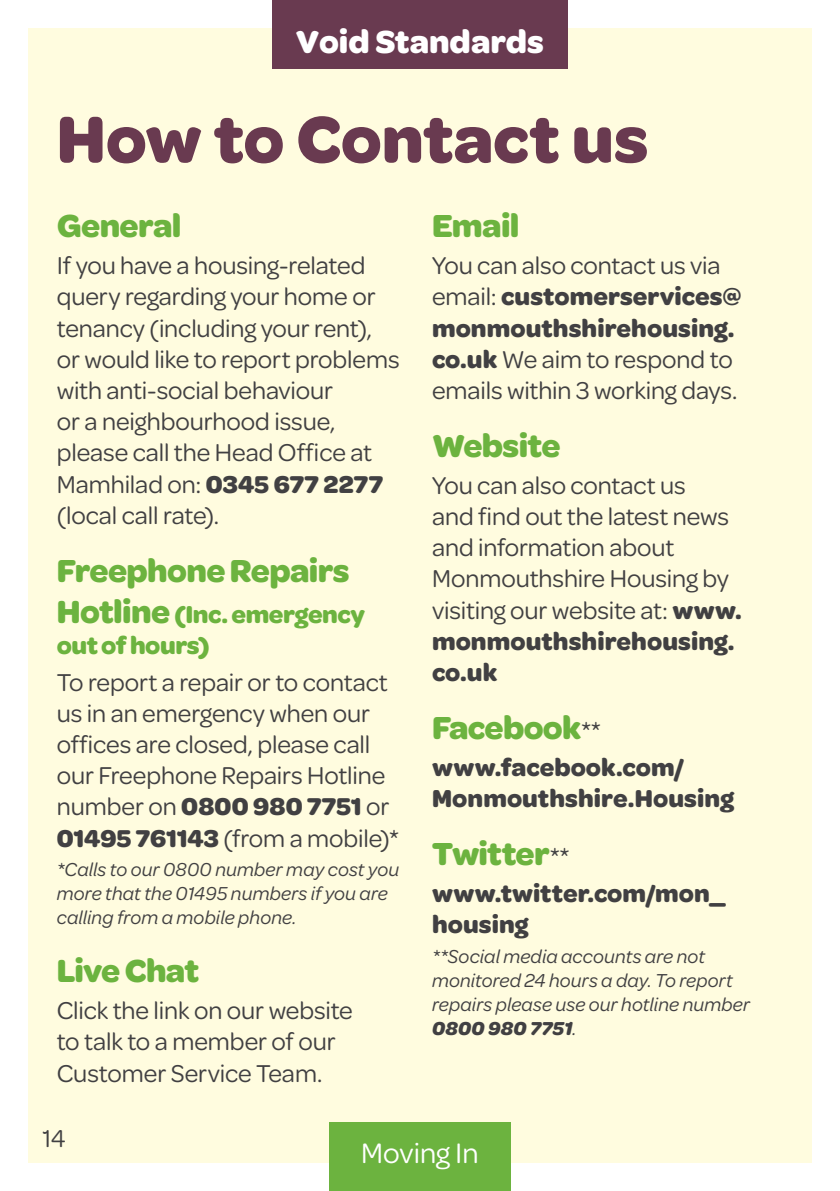
<style>
.page{position:relative;width:840px;height:1191px;background:#fff}
.page>*{position:absolute;margin:0;border:0;box-sizing:border-box;transform-origin:0 0}
.t1{font:700 70px "Omnes";letter-spacing:-.005em;color:#693a50}
.t2{font:700 34px "Omnes";letter-spacing:-.02em;color:#6cb33f}
.t3{font:700 34px "Omnes";color:#fff}
.t4{font:30px "Omnes";color:#fff}
.t5{font:26px/31.2px "Omnes";letter-spacing:-.005em;color:#414042}
.t6{font:700 26px/31.2px "Omnes";color:#414042}
.t7{font:700 26px/31.2px "Omnes";letter-spacing:-.015em;color:#6cb33f}
.t8{font:italic 20px/24px "Omnes";letter-spacing:.005em;color:#414042}
.s1{font-weight:700}
.s2{font-size:34px}
.s3{font-weight:400;font-style:italic;font-size:26px;color:#414042}
</style>
<div class="page">
<div style="left:28px;top:28px;width:783px;height:1134px;background:#fffcdf"></div>
<div style="left:272px;top:0;width:295px;height:68px;background:#693a50"></div>
<div style="left:329px;top:1123px;width:181px;height:68px;background:#6cb33f"></div>
<h2 class="t3" style="left:296px;top:17px;width:249px">Void Standards</h2>
<h1 class="t1" style="left:57px;top:90px;width:592px">How to Contact us</h1>
<h2 class="t2" style="left:57px;top:202px;width:126px">General</h2>
<p class="t5" style="left:57px;top:248px;width:344px">If you have a housing-related query regarding your home or tenancy (including your rent), or would like to report problems with anti-social behaviour<br>or a neighbourhood issue, please call the Head Office at<br>Mamhilad on: <span class="s1">0345 677 2277 </span>(local call rate).</p>
<h2 class="t2" style="left:57px;top:546px;width:294px">Freephone Repairs</h2>
<p class="t7" style="left:57px;top:596px;width:309px"><span class="s2">Hotline</span> (Inc. emergency out of hours)</p>
<p class="t5" style="left:57px;top:665px;width:343px">To report a repair or to contact us in an emergency when our offices are closed, please call our Freephone Repairs Hotline number on <span class="s1">0800 980 7751</span> or<br><span class="s1">01495 761143</span> (from a mobile)*</p>
<p class="t8" style="left:57px;top:856px;width:343px">*Calls to our 0800 number may cost you more that the 01495 numbers if you are calling from a mobile phone.</p>
<h2 class="t2" style="left:57px;top:946px;width:144px">Live Chat</h2>
<p class="t5" style="left:57px;top:993px;width:297px">Click the link on our website to talk to a member of our<br>Customer Service Team.</p>
<h2 class="t2" style="left:432px;top:202px;width:89px">Email</h2>
<p class="t5" style="left:432px;top:248px;width:311px">You can also contact us via email: <span class="s1">customerservices@ monmouthshirehousing. co.uk</span> We aim to respond to emails within 3 working days.</p>
<h2 class="t2" style="left:432px;top:421px;width:130px">Website</h2>
<p class="t5" style="left:432px;top:468px;width:311px">You can also contact us<br>and find out the latest news and information about<br>Monmouthshire Housing by visiting our website at: <span class="s1">www. monmouthshirehousing. co.uk</span></p>
<h2 class="t2" style="left:432px;top:703px;width:169px">Facebook<span class="s3">**</span></h2>
<p class="t6" style="left:432px;top:750px;width:303px">www.facebook.com/<br>Monmouthshire.Housing</p>
<h2 class="t2" style="left:432px;top:829px;width:138px">Twitter<span class="s3">**</span></h2>
<p class="t6" style="left:432px;top:875px;width:293px">www.twitter.com/mon_ housing</p>
<p class="t8" style="left:432px;top:943px;width:319px">**Social media accounts are not monitored 24 hours a day. To report repairs please use our hotline number<br><span class="s1">0800 980 7751</span>.</p>
<p class="t5" style="left:43px;top:1121px;width:25px">14</p>
<p class="t4" style="left:361px;top:1132px;width:119px">Moving In</p>
</div>
